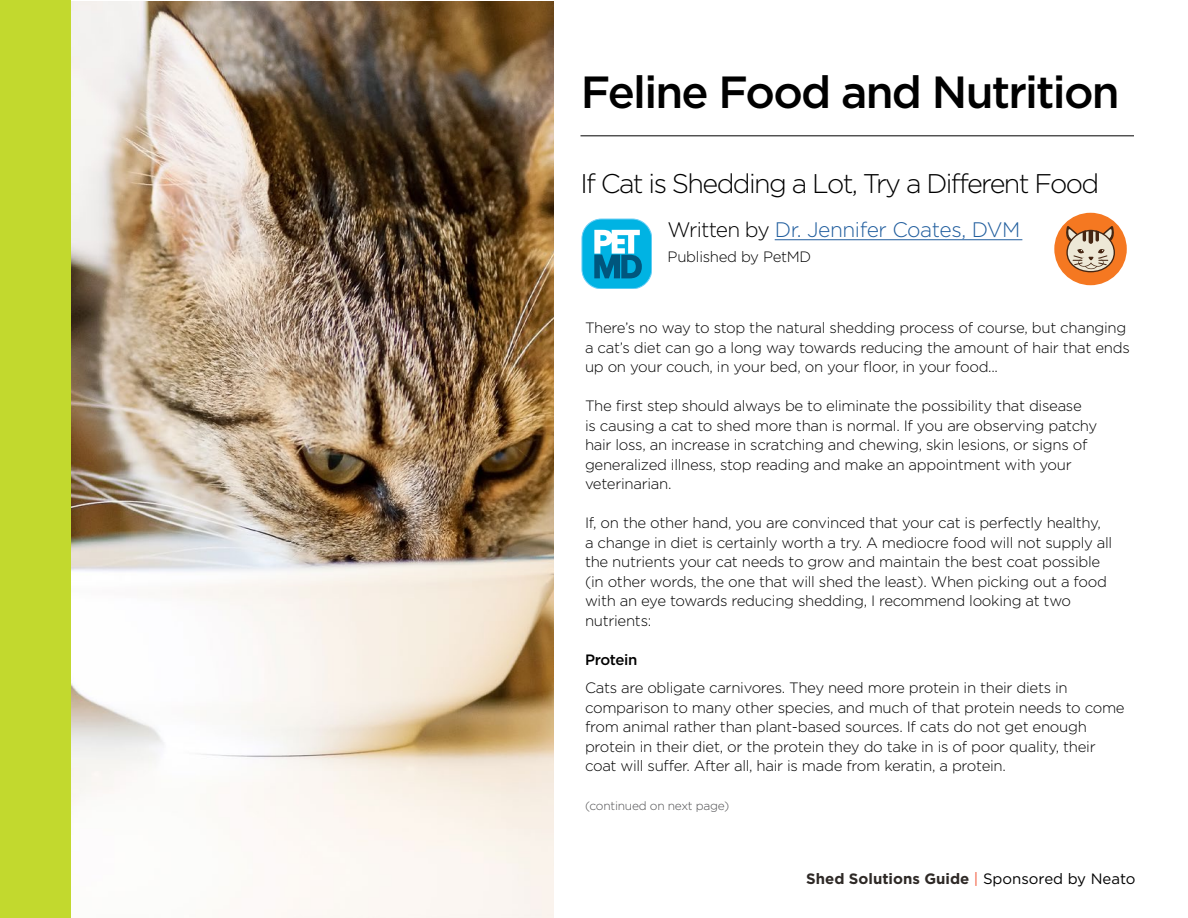
<style>
.page{position:relative;width:1188px;height:918px;background:#fff}
.page>*{position:absolute;margin:0;border:0;box-sizing:border-box;transform-origin:0 0}
.t1{font:500 45px "Gotham HTF";letter-spacing:-.04em;color:#000}
.t2{font:300 27px "Gotham HTF";letter-spacing:-.06em;color:#000}
.t3{font:300 21px "Gotham HTF";letter-spacing:-.03em;color:#215e9e}
.t4{font:300 15px/19.5px "Gotham HTF";letter-spacing:-.02em;color:#000}
.t5{font:700 15px "Gotham HTF";color:#2e2926}
.t6{font:500 15px "Gotham HTF";letter-spacing:-.02em;color:#000}
.t7{font:300 12px "Gotham HTF";letter-spacing:-.02em;color:#4d4d4f}
.s1{color:#000}
.s2{font-weight:400;color:#f2593b}
.s3{font-weight:400;color:#000}
</style>
<div class="page">
<img style="left:71px;top:1px;width:483px;height:917px">
<hr style="left:580px;top:135px;width:554px;height:1px;background:#000">
<div style="left:0;top:0;width:71px;height:918px;background:#c2d92e"></div>
<hr style="left:775px;top:239px;width:247px;height:1px;background:#215e9e">
<div style="left:582px;top:219px;width:70px;height:70px;background:#00b3e3;border-radius:20px"></div>
<div style="left:582px;top:219px;width:70px;height:70px;border:1px solid #6dcff6;border-radius:20px"></div>
<svg style="left:594px;top:230px;width:48px;height:48px"></svg>
<div style="left:1054px;top:213px;width:73px;height:72px;background:#f57821;border-radius:50%"></div>
<svg style="left:1066px;top:226px;width:49px;height:46px"></svg>
<h1 class="t1" style="left:581px;top:67px;width:540px">Feline Food and Nutrition</h1>
<h2 class="t2" style="left:580px;top:169px;width:520px">If Cat is Shedding a Lot, Try a Different Food</h2>
<h3 class="t3" style="left:668px;top:218px;width:354px"><span class="s1">Written by</span> Dr. Jennifer Coates, DVM</h3>
<p class="t4" style="left:668px;top:247px;width:145px">Published by PetMD</p>
<p class="t4" style="left:585px;top:318px;width:546px">There’s no way to stop the natural shedding process of course, but changing a cat’s diet can go a long way towards reducing the amount of hair that ends up on your couch, in your bed, on your floor, in your food...</p>
<p class="t4" style="left:585px;top:396px;width:514px">The first step should always be to eliminate the possibility that disease<br>is causing a cat to shed more than is normal. If you are observing patchy hair loss, an increase in scratching and chewing, skin lesions, or signs of generalized illness, stop reading and make an appointment with your veterinarian.</p>
<p class="t4" style="left:585px;top:513px;width:529px">If, on the other hand, you are convinced that your cat is perfectly healthy, a change in diet is certainly worth a try. A mediocre food will not supply all the nutrients your cat needs to grow and maintain the best coat possible (in other words, the one that will shed the least). When picking out a food with an eye towards reducing shedding, I recommend looking at two nutrients:</p>
<p class="t6" style="left:585px;top:651px;width:54px">Protein</p>
<p class="t4" style="left:585px;top:678px;width:541px">Cats are obligate carnivores. They need more protein in their diets in comparison to many other species, and much of that protein needs to come from animal rather than plant-based sources. If cats do not get enough protein in their diet, or the protein they do take in is of poor quality, their coat will suffer. After all, hair is made from keratin, a protein.</p>
<p class="t7" style="left:585px;top:799px;width:146px">(continued on next page)</p>
<p class="t5" style="left:806px;top:870px;width:331px">Shed Solutions Guide <span class="s2">|</span> <span class="s3">Sponsored by Neato</span></p>
</div>
